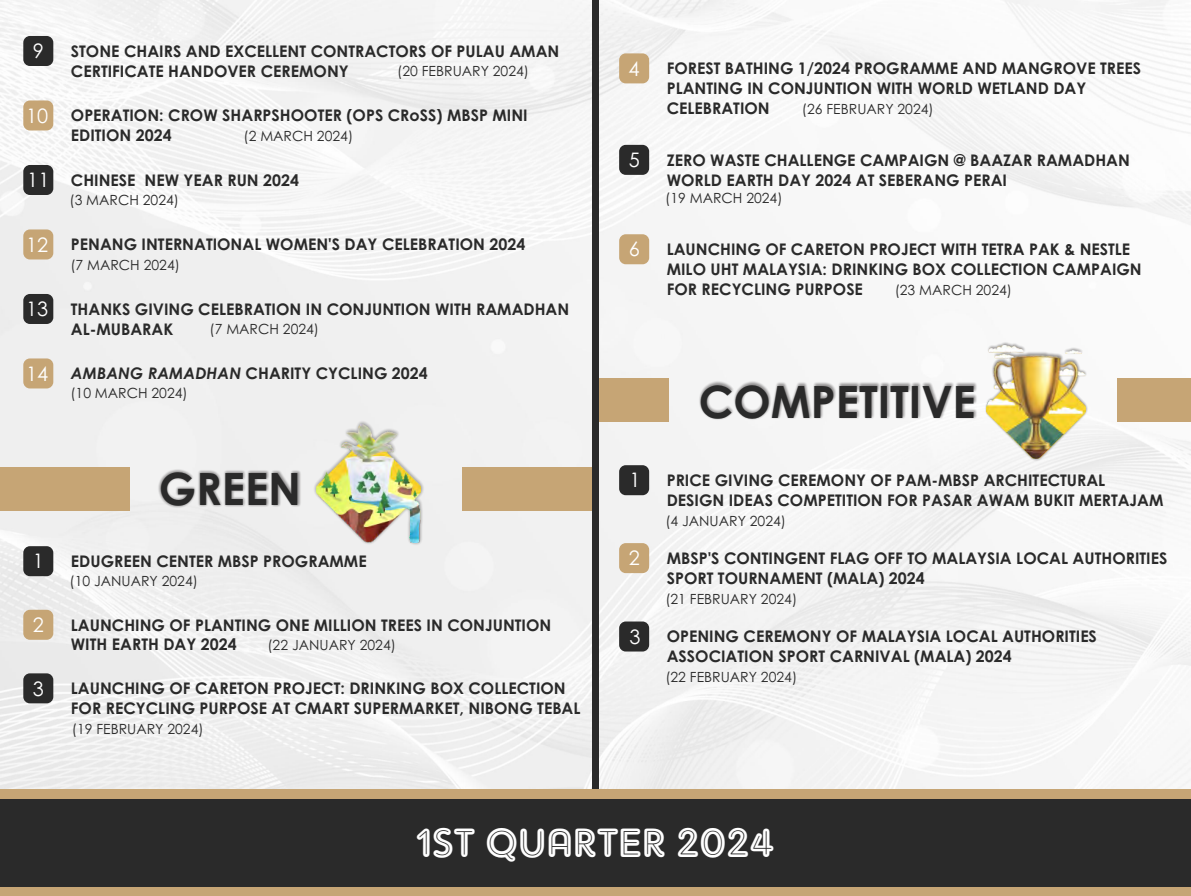
<style>
.page{position:relative;width:1191px;height:896px;background:#fff}
.page>*{position:absolute;margin:0;border:0;box-sizing:border-box;transform-origin:0 0}
.t1{font:700 44.6px "Century Gothic";color:#2a2a2a}
.t2{font:40px "Adam Gorry Inline";color:#fff}
.t3{font:20px "Century Gothic";color:#fff}
.t4{font:700 16px/20px "Century Gothic";color:#2a2a2a}
.t5{font:14px "Century Gothic";color:#2a2a2a}
.s1{font-weight:400;font-size:20px;color:#fff}
.s2{font-style:italic}
</style>
<div class="page">
<img style="left:0;top:0;width:1190px;height:788px">
<div style="left:0;top:788px;width:1190px;height:108px;background:#c6a575"></div>
<div style="left:0;top:799px;width:1190px;height:87px;background:#2a2a2a"></div>
<div style="left:695px;top:380px;width:282px;height:43px;background:#231f20;opacity:.49"></div>
<div style="left:982px;top:340px;width:108px;height:123px;background:#231f20;opacity:.49"></div>
<img style="left:987px;top:345px;width:98px;height:113px">
<div style="left:23px;top:36px;width:30px;height:30px;background:#2a2a2a;border-radius:7px"></div>
<div style="left:23px;top:100px;width:30px;height:30px;background:#c6a575;border-radius:7px"></div>
<div style="left:23px;top:165px;width:30px;height:30px;background:#2a2a2a;border-radius:7px"></div>
<div style="left:23px;top:229px;width:30px;height:30px;background:#c6a575;border-radius:7px"></div>
<div style="left:23px;top:294px;width:30px;height:30px;background:#2a2a2a;border-radius:7px"></div>
<div style="left:23px;top:358px;width:30px;height:30px;background:#c6a575;border-radius:7px"></div>
<div style="left:156px;top:467px;width:146px;height:44px;background:#231f20;opacity:.49"></div>
<div style="left:311px;top:420px;width:114px;height:128px;background:#231f20;opacity:.49"></div>
<img style="left:316px;top:425px;width:104px;height:118px">
<div style="left:0;top:467px;width:130px;height:43px;background:#c6a575"></div>
<div style="left:461px;top:467px;width:130px;height:43px;background:#c6a575"></div>
<div style="left:23px;top:546px;width:30px;height:30px;background:#2a2a2a;border-radius:7px"></div>
<div style="left:23px;top:673px;width:30px;height:30px;background:#2a2a2a;border-radius:7px"></div>
<div style="left:23px;top:610px;width:30px;height:30px;background:#c6a575;border-radius:7px"></div>
<div style="left:619px;top:53px;width:30px;height:30px;background:#c6a575;border-radius:7px"></div>
<div style="left:619px;top:145px;width:30px;height:30px;background:#2a2a2a;border-radius:7px"></div>
<div style="left:619px;top:234px;width:30px;height:30px;background:#c6a575;border-radius:7px"></div>
<div style="left:619px;top:465px;width:30px;height:30px;background:#2a2a2a;border-radius:7px"></div>
<div style="left:619px;top:543px;width:30px;height:30px;background:#c6a575;border-radius:7px"></div>
<div style="left:619px;top:621px;width:30px;height:30px;background:#2a2a2a;border-radius:7px"></div>
<div style="left:595px;top:379px;width:73px;height:43px;background:#c6a575"></div>
<div style="left:1117px;top:379px;width:73px;height:43px;background:#c6a575"></div>
<div style="left:591px;top:0;width:7px;height:788px;background:#2a2a2a"></div>
<p class="t3" style="left:33px;top:43px;width:13px">9</p>
<p class="t4" style="left:71px;top:42px;width:490px">STONE CHAIRS AND EXCELLENT CONTRACTORS OF PULAU AMAN<br>CERTIFICATE HANDOVER CEREMONY</p>
<p class="t5" style="left:397px;top:66px;width:133px">(20 FEBRUARY 2024)</p>
<p class="t4" style="left:71px;top:107px;width:458px;text-indent:-45px"><span class="s1">10</span> OPERATION: CROW SHARPSHOOTER (OPS CRoSS) MBSP MINI<br>EDITION 2024</p>
<p class="t5" style="left:244px;top:130px;width:111px">(2 MARCH 2024)</p>
<p class="t4" style="left:27px;top:171px;width:273px"><span class="s1">11</span> CHINESE NEW YEAR RUN 2024</p>
<p class="t5" style="left:69px;top:195px;width:111px">(3 MARCH 2024)</p>
<p class="t4" style="left:26px;top:236px;width:501px"><span class="s1">12</span> PENANG INTERNATIONAL WOMEN'S DAY CELEBRATION 2024</p>
<p class="t5" style="left:70px;top:259px;width:111px">(7 MARCH 2024)</p>
<p class="t4" style="left:71px;top:300px;width:500px;text-indent:-45px"><span class="s1">13</span> THANKS GIVING CELEBRATION IN CONJUNTION WITH RAMADHAN<br>AL-MUBARAK</p>
<p class="t5" style="left:209px;top:324px;width:111px">(7 MARCH 2024)</p>
<p class="t4" style="left:26px;top:365px;width:403px"><span class="s1">14</span> <span class="s2">AMBANG RAMADHAN</span> CHARITY CYCLING 2024</p>
<p class="t5" style="left:70px;top:387px;width:119px">(10 MARCH 2024)</p>
<h1 class="t1" style="left:159px;top:471px;width:144px">GREEN</h1>
<p class="t3" style="left:33px;top:553px;width:13px">1</p>
<p class="t4" style="left:71px;top:552px;width:297px">EDUGREEN CENTER MBSP PROGRAMME</p>
<p class="t5" style="left:69px;top:576px;width:130px">(10 JANUARY 2024)</p>
<p class="t3" style="left:33px;top:617px;width:13px">2</p>
<p class="t4" style="left:71px;top:616px;width:482px">LAUNCHING OF PLANTING ONE MILLION TREES IN CONJUNTION<br>WITH EARTH DAY 2024</p>
<p class="t5" style="left:267px;top:639px;width:130px">(22 JANUARY 2024)</p>
<p class="t3" style="left:33px;top:680px;width:13px">3</p>
<p class="t4" style="left:71px;top:680px;width:511px">LAUNCHING OF CARETON PROJECT: DRINKING BOX COLLECTION<br>FOR RECYCLING PURPOSE AT CMART SUPERMARKET, NIBONG TEBAL</p>
<p class="t5" style="left:72px;top:723px;width:133px">(19 FEBRUARY 2024)</p>
<p class="t3" style="left:628px;top:61px;width:13px">4</p>
<p class="t4" style="left:666px;top:60px;width:476px">FOREST BATHING 1/2024 PROGRAMME AND MANGROVE TREES<br>PLANTING IN CONJUNTION WITH WORLD WETLAND DAY<br>CELEBRATION</p>
<p class="t5" style="left:802px;top:103px;width:133px">(26 FEBRUARY 2024)</p>
<p class="t3" style="left:628px;top:152px;width:13px">5</p>
<p class="t4" style="left:666px;top:151px;width:465px">ZERO WASTE CHALLENGE CAMPAIGN @ BAAZAR RAMADHAN<br>WORLD EARTH DAY 2024 AT SEBERANG PERAI</p>
<p class="t5" style="left:665px;top:193px;width:119px">(19 MARCH 2024)</p>
<p class="t3" style="left:628px;top:241px;width:13px">6</p>
<p class="t4" style="left:666px;top:241px;width:476px">LAUNCHING OF CARETON PROJECT WITH TETRA PAK &amp; NESTLE<br>MILO UHT MALAYSIA: DRINKING BOX COLLECTION CAMPAIGN<br>FOR RECYCLING PURPOSE</p>
<p class="t5" style="left:894px;top:284px;width:119px">( 23 MARCH 2024)</p>
<h1 class="t1" style="left:698px;top:384px;width:278px">COMPETITIVE</h1>
<p class="t3" style="left:629px;top:472px;width:13px">1</p>
<p class="t4" style="left:666px;top:471px;width:498px">PRICE GIVING CEREMONY OF PAM-MBSP ARCHITECTURAL<br>DESIGN IDEAS COMPETITION FOR PASAR AWAM BUKIT MERTAJAM</p>
<p class="t5" style="left:665px;top:515px;width:122px">(4 JANUARY 2024)</p>
<p class="t3" style="left:628px;top:550px;width:13px">2</p>
<p class="t4" style="left:666px;top:549px;width:502px">MBSP'S CONTINGENT FLAG OFF TO MALAYSIA LOCAL AUTHORITIES<br>SPORT TOURNAMENT (MALA) 2024</p>
<p class="t5" style="left:665px;top:593px;width:133px">(21 FEBRUARY 2024)</p>
<p class="t3" style="left:629px;top:629px;width:13px">3</p>
<p class="t4" style="left:666px;top:628px;width:432px">OPENING CEREMONY OF MALAYSIA LOCAL AUTHORITIES<br>ASSOCIATION SPORT CARNIVAL (MALA) 2024</p>
<p class="t5" style="left:665px;top:671px;width:133px">(22 FEBRUARY 2024)</p>
<h2 class="t2" style="left:416px;top:819px;width:359px">1ST QUARTER 2024</h2>
</div>
